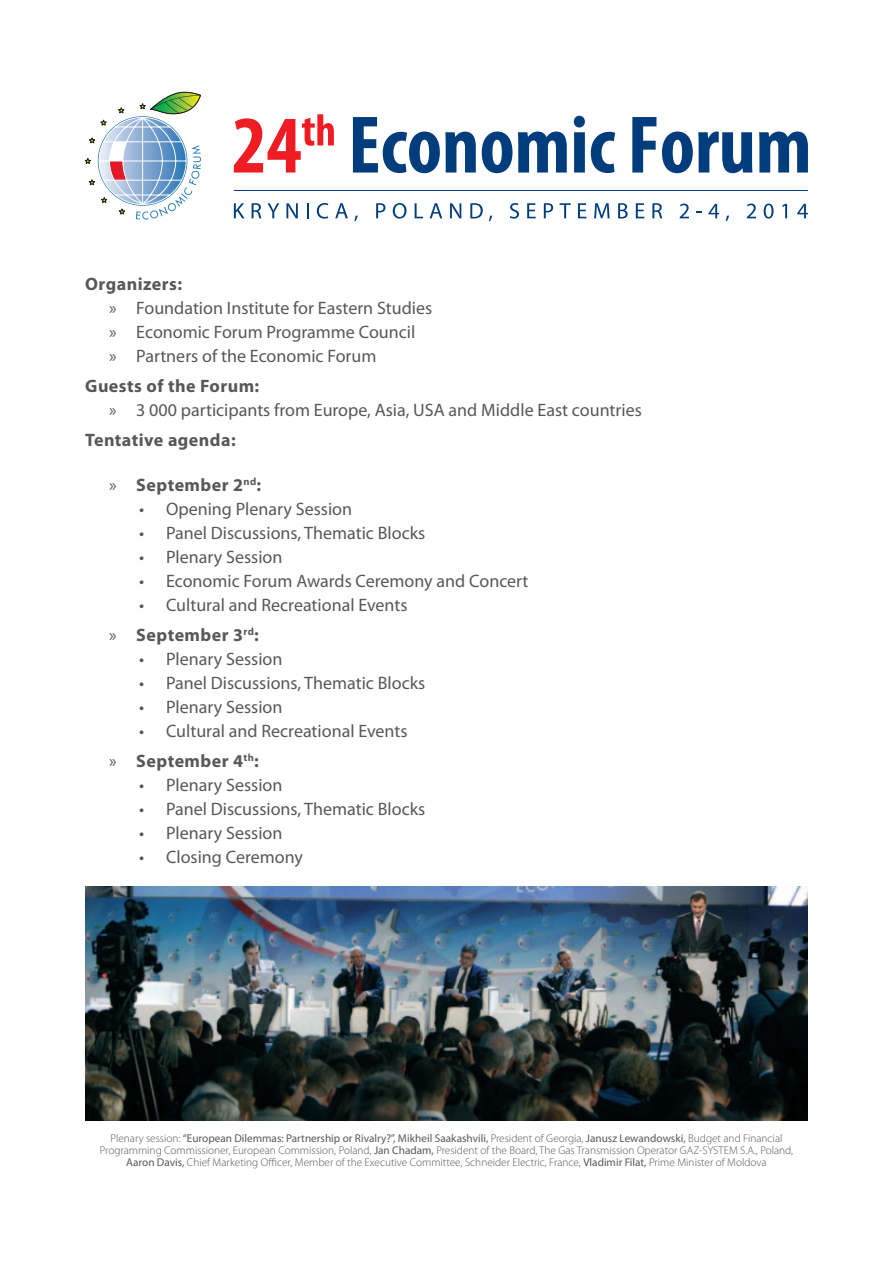
<style>
.page{position:relative;width:893px;height:1263px;background:#fff}
.page>*{position:absolute;margin:0;border:0;box-sizing:border-box;transform-origin:0 0}
.t1{font:18px/24px "Myriad Pro";color:#57585a}
.t2{font:700 18px "Myriad Pro";letter-spacing:.025em;color:#57585a}
.t3{font:300 11.25px/12px "Myriad Pro";color:#57585a;text-align:center}
.s1{font-weight:400}
.s2{font-weight:700}
</style>
<div class="page">
<svg style="left:234px;top:203px;width:10px;height:15px"></svg>
<svg style="left:252px;top:203px;width:9px;height:15px"></svg>
<svg style="left:268px;top:203px;width:11px;height:15px"></svg>
<svg style="left:286px;top:203px;width:12px;height:15px"></svg>
<svg style="left:307px;top:203px;width:2px;height:15px"></svg>
<svg style="left:317px;top:203px;width:11px;height:16px"></svg>
<svg style="left:335px;top:203px;width:13px;height:15px"></svg>
<svg style="left:354px;top:216px;width:4px;height:5px"></svg>
<svg style="left:376px;top:203px;width:9px;height:15px"></svg>
<svg style="left:393px;top:203px;width:13px;height:16px"></svg>
<svg style="left:415px;top:203px;width:8px;height:15px"></svg>
<svg style="left:430px;top:203px;width:12px;height:15px"></svg>
<svg style="left:450px;top:203px;width:11px;height:15px"></svg>
<svg style="left:470px;top:203px;width:13px;height:15px"></svg>
<svg style="left:489px;top:216px;width:3px;height:5px"></svg>
<svg style="left:510px;top:203px;width:9px;height:16px"></svg>
<svg style="left:527px;top:203px;width:9px;height:15px"></svg>
<svg style="left:544px;top:203px;width:9px;height:15px"></svg>
<svg style="left:560px;top:203px;width:11px;height:15px"></svg>
<svg style="left:578px;top:203px;width:8px;height:15px"></svg>
<svg style="left:594px;top:203px;width:16px;height:15px"></svg>
<svg style="left:618px;top:203px;width:10px;height:15px"></svg>
<svg style="left:636px;top:203px;width:8px;height:15px"></svg>
<svg style="left:652px;top:203px;width:10px;height:15px"></svg>
<svg style="left:680px;top:204px;width:9px;height:14px"></svg>
<svg style="left:708px;top:204px;width:11px;height:14px"></svg>
<svg style="left:726px;top:216px;width:3px;height:5px"></svg>
<svg style="left:747px;top:204px;width:9px;height:14px"></svg>
<svg style="left:764px;top:204px;width:9px;height:15px"></svg>
<svg style="left:782px;top:204px;width:5px;height:14px"></svg>
<svg style="left:797px;top:204px;width:11px;height:14px"></svg>
<svg style="left:234px;top:114px;width:100px;height:59px"></svg>
<svg style="left:353px;top:117px;width:123px;height:56px"></svg>
<svg style="left:482px;top:132px;width:30px;height:41px"></svg>
<svg style="left:518px;top:132px;width:49px;height:41px"></svg>
<svg style="left:574px;top:116px;width:11px;height:57px"></svg>
<svg style="left:591px;top:132px;width:24px;height:41px"></svg>
<svg style="left:632px;top:117px;width:24px;height:56px"></svg>
<svg style="left:662px;top:132px;width:90px;height:41px"></svg>
<svg style="left:759px;top:132px;width:49px;height:41px"></svg>
<hr style="left:234px;top:190px;width:574px;height:1px;background:#013d7d">
<svg style="left:84px;top:92px;width:117px;height:128px"></svg>
<img style="left:85px;top:887px;width:723px;height:233px">
<p class="t2" style="left:85px;top:272px;width:98px">Organizers:</p>
<p class="t1" style="left:109px;top:296px;width:325px">» Foundation Institute for Eastern Studies » Economic Forum Programme Council<br>» Partners of the Economic Forum</p>
<p class="t2" style="left:85px;top:374px;width:176px">Guests of the Forum:</p>
<p class="t1" style="left:109px;top:398px;width:534px">» 3 000 participants from Europe, Asia, USA and Middle East countries</p>
<p class="t2" style="left:85px;top:428px;width:152px">Tentative agenda:</p>
<p class="t2" style="left:109px;top:473px;width:153px"><span class="s1">»</span> September 2<sup>nd</sup>:</p>
<p class="t1" style="left:139px;top:497px;width:215px">• Opening Plenary Session</p>
<p class="t1" style="left:139px;top:521px;width:288px">• Panel Discussions, Thematic Blocks</p>
<p class="t1" style="left:139px;top:545px;width:145px">• Plenary Session</p>
<p class="t1" style="left:139px;top:569px;width:391px">• Economic Forum Awards Ceremony and Concert</p>
<p class="t1" style="left:109px;top:590px;width:300px;line-height:30px;text-indent:30px">• Cultural and Recreational Events » <span class="s2">September 3</span><sup>rd</sup><span class="s2">:</span></p>
<p class="t1" style="left:139px;top:647px;width:145px">• Plenary Session</p>
<p class="t1" style="left:139px;top:671px;width:288px">• Panel Discussions, Thematic Blocks</p>
<p class="t1" style="left:139px;top:695px;width:145px">• Plenary Session</p>
<p class="t1" style="left:109px;top:716px;width:300px;line-height:30px;text-indent:30px">• Cultural and Recreational Events » <span class="s2">September 4</span><sup>th</sup><span class="s2">:</span></p>
<p class="t1" style="left:139px;top:773px;width:145px">• Plenary Session</p>
<p class="t1" style="left:139px;top:797px;width:288px">• Panel Discussions, Thematic Blocks</p>
<p class="t1" style="left:139px;top:821px;width:145px">• Plenary Session</p>
<p class="t1" style="left:139px;top:845px;width:165px">• Closing Ceremony</p>
<p class="t3" style="left:100px;top:1132px;width:695px">Plenary session: <span class="s1">“European Dilemmas: Partnership or Rivalry?”, Mikheil Saakashvili,</span> President of Georgia, <span class="s1">Janusz Lewandowski,</span> Budget and Financial<br>Programming Commissioner, European Commission, Poland, <span class="s1">Jan Chadam,</span> President of the Board, The Gas Transmission Operator GAZ-SYSTEM S.A., Poland,<br><span class="s1">Aaron Davis,</span> Chief Marketing Officer, Member of the Executive Committee, Schneider Electric, France, <span class="s1">Vladimir Filat,</span> Prime Minister of Moldova</p>
</div>
